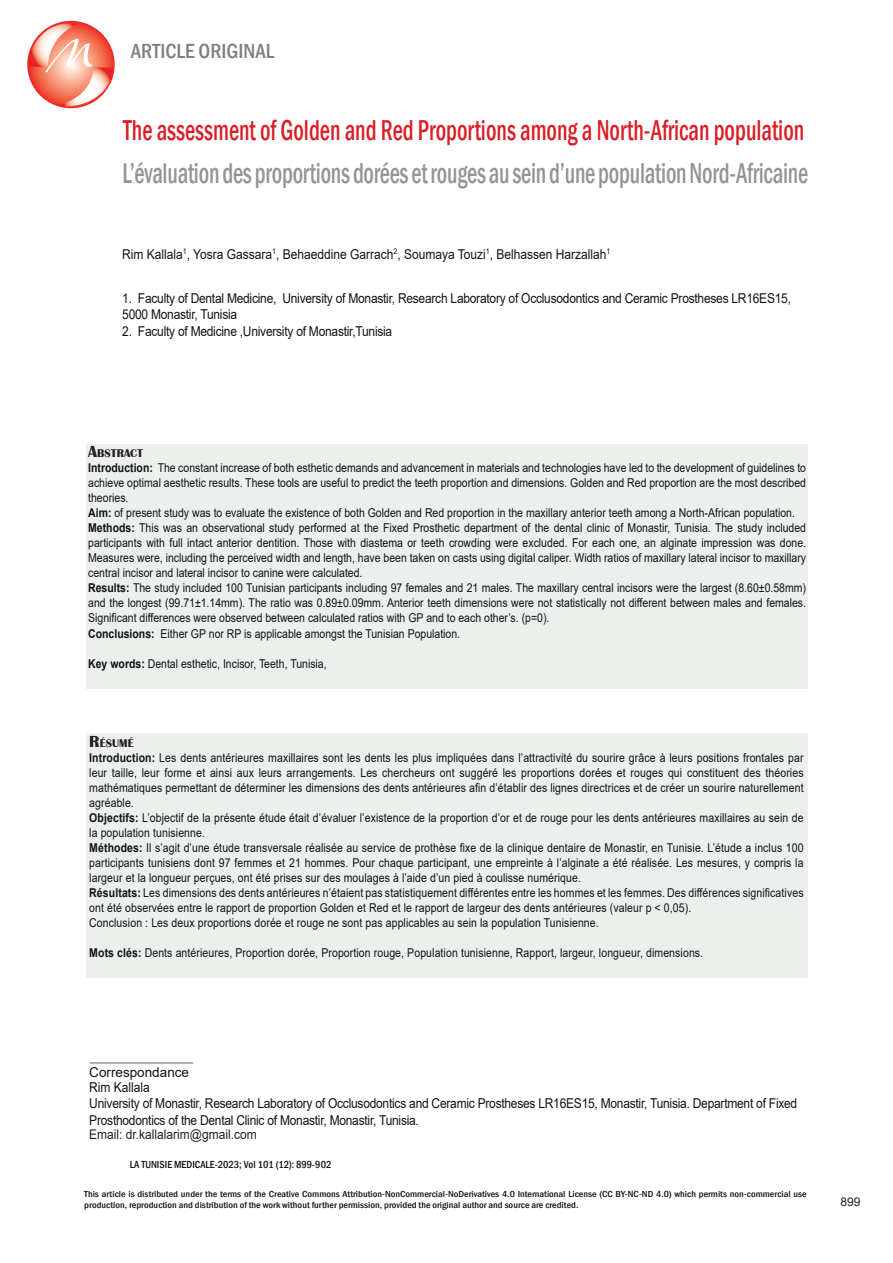
<style>
.page{position:relative;width:893px;height:1263px;background:#fff}
.page>*{position:absolute;margin:0;border:0;box-sizing:border-box;transform-origin:0 0}
.t1{font:500 condensed 29.55px "Franklin Gothic";letter-spacing:-.01em;color:#929595;scale:.77 1}
.t2{font:500 condensed 29.55px "Franklin Gothic";color:#d91f26;scale:.77 1}
.t3{font:500 condensed 21px "Franklin Gothic";color:#7d8082}
.t4{font:13.5px/16.5px "Arial";letter-spacing:-.02em;color:#111314;scale:.88 1}
.t5{font:13.5px "Arial";color:#111314;scale:.88 1}
.t6{font:13.5px "Arial";color:#111314}
.t7{font:13.35px "Arial";color:#231f20;scale:.9 1}
.t8{font:12.15px/15px "Arial";letter-spacing:.01em;color:#111314;text-align:justify;scale:.86 1}
.t9{font:12px "Arial";color:#231f20}
.t10{font:700 11.55px "Britannic";color:#231f20}
.t11{font:500 condensed 10.5px "Franklin Gothic";color:#111314}
.t12{font:500 condensed 9px/10.8px "Franklin Gothic";color:#111314;scale:1.13 1}
.s1{font-size:16.5px}
.s2{font-weight:700}
</style>
<div class="page">
<svg style="left:27px;top:21px;width:88px;height:87px"></svg>
<svg style="left:28px;top:24px;width:85px;height:82px"></svg>
<div style="left:86px;top:444px;width:721px;height:245px;background:#edefed"></div>
<div style="left:86px;top:733px;width:722px;height:245px;background:#edefed"></div>
<hr style="left:90px;top:1062px;width:103px;height:2px;background:#939598">
<p class="t3" style="left:131px;top:37px;width:145px">ARTICLE ORIGINAL</p>
<p class="t2" style="left:123px;top:111px;width:886px">The assessment of Golden and Red Proportions among a North-African population</p>
<p class="t1" style="left:123px;top:154px;width:892px">L’évaluation des proportions dorées et rouges au sein d’une population Nord-Africaine</p>
<p class="t5" style="left:122px;top:245px;width:556px">Rim Kallala<sup>1</sup>, Yosra Gassara<sup>1</sup>, Behaeddine Garrach<sup>2</sup>, Soumaya Touzi<sup>1</sup>, Belhassen Harzallah<sup>1</sup></p>
<p class="t4" style="left:122px;top:290px;width:761px">1. Faculty of Dental Medicine, University of Monastir, Research Laboratory of Occlusodontics and Ceramic Prostheses LR16ES15,<br>5000 Monastir, Tunisia</p>
<p class="t4" style="left:122px;top:323px;width:308px">2. Faculty of Medicine ,University of Monastir,Tunisia</p>
<p class="t10" style="left:88px;top:447px;width:56px"><span class="s1">A</span>BSTRACT</p>
<p class="t8" style="left:88px;top:461px;width:836px"><span class="s2">Introduction:</span> The constant increase of both esthetic demands and advancement in materials and technologies have led to the development of guidelines to achieve optimal aesthetic results. These tools are useful to predict the teeth proportion and dimensions. Golden and Red proportion are the most described theories.</p>
<p class="t8" style="left:88px;top:506px;width:823px"><span class="s2">Aim:</span> of present study was to evaluate the existence of both Golden and Red proportion in the maxillary anterior teeth among a North-African population.</p>
<p class="t8" style="left:88px;top:521px;width:836px"><span class="s2">Methods:</span> This was an observational study performed at the Fixed Prosthetic department of the dental clinic of Monastir, Tunisia. The study included participants with full intact anterior dentition. Those with diastema or teeth crowding were excluded. For each one, an alginate impression was done.<br>Measures were, including the perceived width and length, have been taken on casts using digital caliper. Width ratios of maxillary lateral incisor to maxillary central incisor and lateral incisor to canine were calculated.</p>
<p class="t8" style="left:88px;top:581px;width:836px"><span class="s2">Results:</span> The study included 100 Tunisian participants including 97 females and 21 males. The maxillary central incisors were the largest (8.60±0.58mm) and the longest (99.71±1.14mm). The ratio was 0.89±0.09mm. Anterior teeth dimensions were not statistically not different between males and females.<br>Significant differences were observed between calculated ratios with GP and to each other’s. (p=0).</p>
<p class="t8" style="left:88px;top:626px;width:434px"><span class="s2">Conclusions:</span> Either GP nor RP is applicable amongst the Tunisian Population.</p>
<p class="t8" style="left:88px;top:656px;width:279px"><span class="s2">Key words:</span> Dental esthetic, Incisor, Teeth, Tunisia,</p>
<p class="t10" style="left:89px;top:736px;width:46px"><span class="s1">R</span>ÉSUMÉ</p>
<p class="t8" style="left:89px;top:750px;width:832px"><span class="s2">Introduction:</span> Les dents antérieures maxillaires sont les dents les plus impliquées dans l’attractivité du sourire grâce à leurs positions frontales par leur taille, leur forme et ainsi aux leurs arrangements. Les chercheurs ont suggéré les proportions dorées et rouges qui constituent des théories mathématiques permettant de déterminer les dimensions des dents antérieures afin d’établir des lignes directrices et de créer un sourire naturellement agréable.</p>
<p class="t8" style="left:89px;top:810px;width:832px"><span class="s2">Objectifs:</span> L’objectif de la présente étude était d’évaluer l’existence de la proportion d’or et de rouge pour les dents antérieures maxillaires au sein de la population tunisienne.</p>
<p class="t8" style="left:89px;top:840px;width:832px"><span class="s2">Méthodes:</span> Il s’agit d’une étude transversale réalisée au service de prothèse fixe de la clinique dentaire de Monastir, en Tunisie. L’étude a inclus 100 participants tunisiens dont 97 femmes et 21 hommes. Pour chaque participant, une empreinte à l’alginate a été réalisée. Les mesures, y compris la largeur et la longueur perçues, ont été prises sur des moulages à l’aide d’un pied à coulisse numérique.</p>
<p class="t8" style="left:89px;top:885px;width:832px"><span class="s2">Résultats:</span> Les dimensions des dents antérieures n’étaient pas statistiquement différentes entre les hommes et les femmes. Des différences significatives ont été observées entre le rapport de proportion Golden et Red et le rapport de largeur des dents antérieures (valeur p &lt; 0,05).</p>
<p class="t8" style="left:89px;top:915px;width:594px">Conclusion : Les deux proportions dorée et rouge ne sont pas applicables au sein la population Tunisienne.</p>
<p class="t8" style="left:89px;top:945px;width:715px"><span class="s2">Mots clés:</span> Dents antérieures, Proportion dorée, Proportion rouge, Population tunisienne, Rapport, largeur, longueur, dimensions.</p>
<p class="t6" style="left:89px;top:1063px;width:101px">Correspondance</p>
<p class="t5" style="left:89px;top:1078px;width:70px">Rim Kallala</p>
<p class="t4" style="left:89px;top:1095px;width:806px">University of Monastir, Research Laboratory of Occlusodontics and Ceramic Prostheses LR16ES15, Monastir, Tunisia. Department of Fixed<br>Prosthodontics of the Dental Clinic of Monastir, Monastir, Tunisia.</p>
<p class="t7" style="left:89px;top:1125px;width:188px">Email: dr.kallalarim@gmail.com</p>
<p class="t11" style="left:130px;top:1158px;width:203px">LA TUNISIE MEDICALE-2023; Vol 101 (12): 899-902</p>
<p class="t12" style="left:84px;top:1188px;width:641px">This article is distributed under the terms of the Creative Commons Attribution-NonCommercial-NoDerivatives 4.0 International License (CC BY-NC-ND 4.0) which permits non-commercial use production, reproduction and distribution of the work without further permission, provided the original author and source are credited.</p>
<p class="t9" style="left:840px;top:1194px;width:22px">899</p>
</div>
